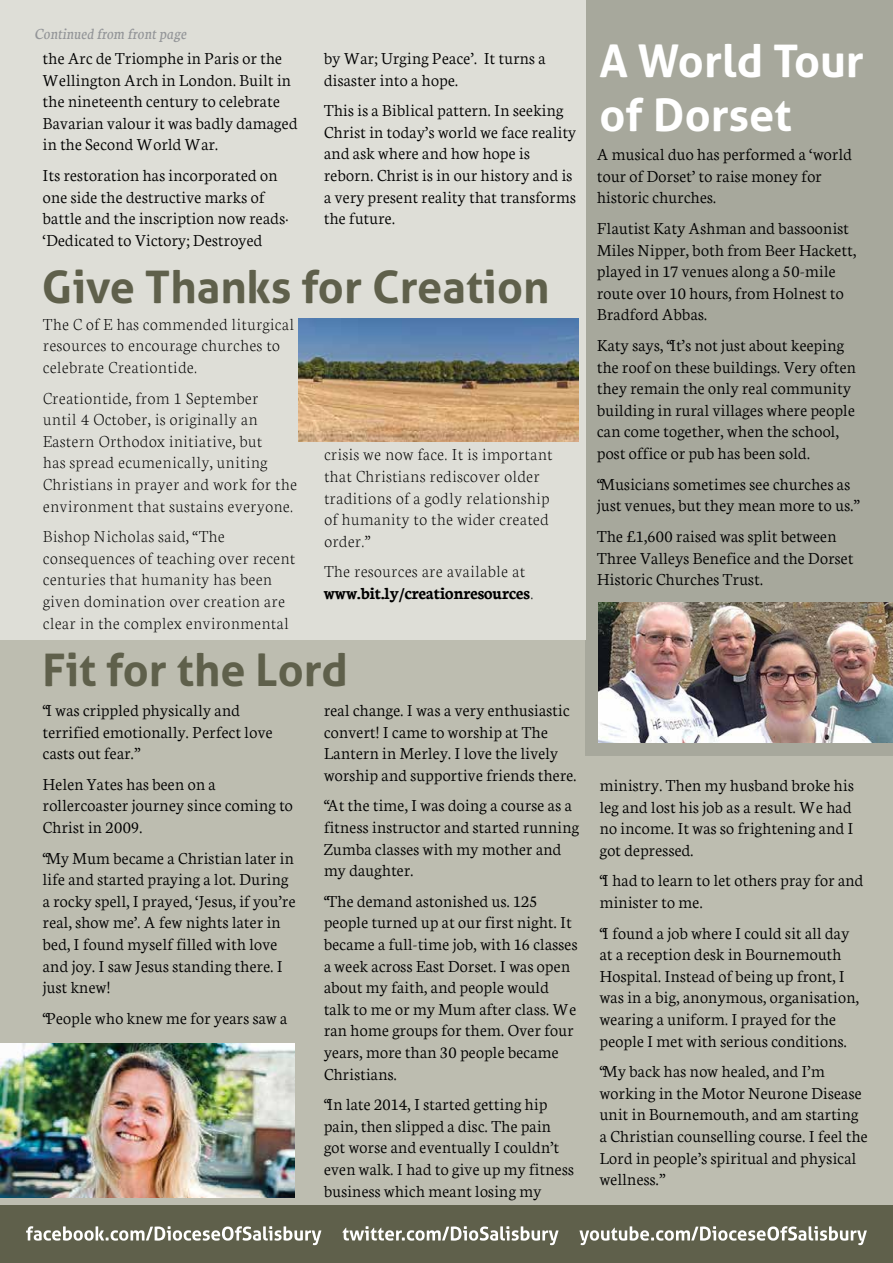
<style>
.page{position:relative;width:893px;height:1263px;background:#fff}
.page>*{position:absolute;margin:0;border:0;box-sizing:border-box;transform-origin:0 0}
.t1{font:700 45px "Aller";color:#5f604b}
.t2{font:700 45px/54px "Aller";color:#fff}
.t3{font:300 18px/21.6px "Neuton";color:#000}
.t4{font:200 18px/21.6px "Neuton";color:#000}
.t5{font:700 18px/21.6px "Neuton";color:#000}
.t6{font:italic 16.5px "Neuton";color:#939598}
.s1{font-weight:200}
</style>
<div class="page">
<div style="left:0;top:622px;width:893px;height:582px;background:#bdbdb0"></div>
<div style="left:585px;top:0;width:308px;height:755px;background:#a7a89c"></div>
<div style="left:0;top:0;width:585px;height:639px;background:#deded7"></div>
<div style="left:0;top:1205px;width:893px;height:58px;background:#5f604b"></div>
<svg style="left:26px;top:1226px;width:841px;height:19px"></svg>
<img style="left:599px;top:602px;width:294px;height:140px">
<img style="left:0;top:1043px;width:294px;height:155px">
<img style="left:298px;top:318px;width:281px;height:123px">
<p class="t6" style="left:34px;top:23px;width:154px">Continued from front page</p>
<p class="t3" style="left:43px;top:46px;width:256px">the Arc de Triomphe in Paris or the Wellington Arch in London. Built in the nineteenth century to celebrate Bavarian valour it was badly damaged in the Second World War.</p>
<p class="t3" style="left:43px;top:163px;width:248px">Its restoration has incorporated on one side the destructive marks of battle and the inscription now reads: ‘Dedicated to Victory; Destroyed</p>
<p class="t3" style="left:324px;top:46px;width:223px">by War; Urging Peace’. It turns a disaster into a hope.</p>
<p class="t3" style="left:324px;top:99px;width:254px">This is a Biblical pattern. In seeking<br>Christ in today’s world we face reality and ask where and how hope is reborn. Christ is in our history and is a very present reality that transforms the future.</p>
<h1 class="t1" style="left:42px;top:259px;width:509px">Give Thanks for Creation</h1>
<p class="t4" style="left:43px;top:312px;width:253px">The C of E has commended liturgical resources to encourage churches to celebrate Creationtide.</p>
<p class="t4" style="left:43px;top:386px;width:256px">Creationtide, from 1 September<br>until 4 October, is originally an Eastern Orthodox initiative, but<br>has spread ecumenically, uniting Christians in prayer and work for the environment that sustains everyone.</p>
<p class="t4" style="left:43px;top:525px;width:254px">Bishop Nicholas said, “The consequences of teaching over recent centuries that humanity has been given domination over creation are clear in the complex environmental</p>
<p class="t4" style="left:324px;top:443px;width:230px">crisis we now face. It is important that Christians rediscover older traditions of a godly relationship of humanity to the wider created order.”</p>
<p class="t5" style="left:324px;top:560px;width:211px"><span class="s1">The resources are available at </span>www.bit.ly/creationresources<span class="s1">.</span></p>
<h1 class="t1" style="left:43px;top:642px;width:307px">Fit for the Lord</h1>
<p class="t3" style="left:43px;top:698px;width:232px">“I was crippled physically and terrified emotionally. Perfect love casts out fear.”</p>
<p class="t3" style="left:43px;top:772px;width:252px">Helen Yates has been on a rollercoaster journey since coming to<br>Christ in 2009.</p>
<p class="t3" style="left:43px;top:846px;width:254px">“My Mum became a Christian later in life and started praying a lot. During a rocky spell, I prayed, ‘Jesus, if you’re real, show me’. A few nights later in bed, I found myself filled with love and joy. I saw Jesus standing there. I just knew!</p>
<p class="t3" style="left:43px;top:1006px;width:246px">“People who knew me for years saw a</p>
<p class="t3" style="left:324px;top:698px;width:255px">real change. I was a very enthusiastic convert! I came to worship at The Lantern in Merley. I love the lively worship and supportive friends there.</p>
<p class="t3" style="left:324px;top:794px;width:257px">“At the time, I was doing a course as a fitness instructor and started running<br>Zumba classes with my mother and my daughter.</p>
<p class="t3" style="left:324px;top:889px;width:255px">“The demand astonished us. 125 people turned up at our first night. It became a full-time job, with 16 classes a week across East Dorset. I was open about my faith, and people would talk to me or my Mum after class. We ran home groups for them. Over four years, more than 30 people became<br>Christians.</p>
<p class="t3" style="left:324px;top:1092px;width:252px">“In late 2014, I started getting hip pain, then slipped a disc. The pain got worse and eventually I couldn’t even walk. I had to give up my fitness business which meant losing my</p>
<h1 class="t2" style="left:599px;top:33px;width:266px">A World Tour of Dorset</h1>
<p class="t3" style="left:597px;top:143px;width:257px">A musical duo has performed a ‘world tour of Dorset’ to raise money for historic churches.</p>
<p class="t3" style="left:597px;top:216px;width:261px">Flautist Katy Ashman and bassoonist<br>Miles Nipper, both from Beer Hackett, played in 17 venues along a 50-mile route over 10 hours, from Holnest to<br>Bradford Abbas.</p>
<p class="t3" style="left:597px;top:333px;width:261px">Katy says, “It’s not just about keeping the roof on these buildings. Very often they remain the only real community building in rural villages where people can come together, when the school, post office or pub has been sold.</p>
<p class="t3" style="left:597px;top:472px;width:262px">“Musicians sometimes see churches as just venues, but they mean more to us.”</p>
<p class="t3" style="left:597px;top:524px;width:258px">The £1,600 raised was split between<br>Three Valleys Benefice and the Dorset<br>Historic Churches Trust.</p>
<p class="t3" style="left:599px;top:773px;width:256px">ministry. Then my husband broke his leg and lost his job as a result. We had no income. It was so frightening and I got depressed.</p>
<p class="t3" style="left:599px;top:869px;width:265px">“I had to learn to let others pray for and minister to me.</p>
<p class="t3" style="left:599px;top:921px;width:261px">“I found a job where I could sit all day at a reception desk in Bournemouth Hospital. Instead of being up front, I was in a big, anonymous, organisation, wearing a uniform. I prayed for the people I met with serious conditions.</p>
<p class="t3" style="left:599px;top:1059px;width:270px">“My back has now healed, and I’m working in the Motor Neurone Disease unit in Bournemouth, and am starting a Christian counselling course. I feel the Lord in people’s spiritual and physical wellness.”</p>
</div>
